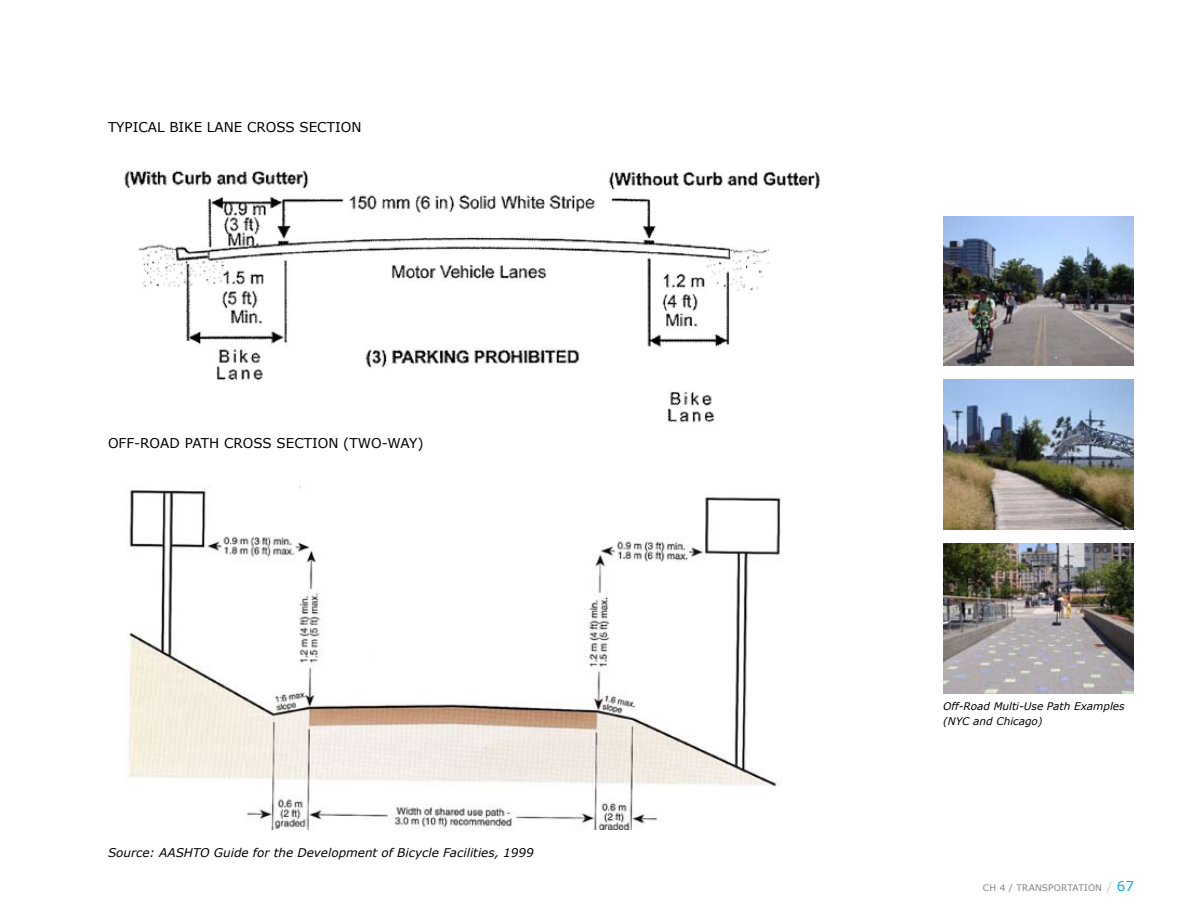
<style>
.page{position:relative;width:1188px;height:918px;background:#fff}
.page>*{position:absolute;margin:0;border:0;box-sizing:border-box;transform-origin:0 0}
.t1{font:13.5px "Verdana";color:#000}
.t2{font:13.5px "Verdana";color:#00aeef}
.t3{font:italic 12px "Verdana";color:#000}
.t4{font:italic 10.5px/15px "Verdana";color:#000}
.t5{font:9px "Verdana";color:#808285}
.s1{font-size:12px;color:#c6c8ca}
</style>
<div class="page">
<img style="left:127px;top:485px;width:654px;height:345px">
<img style="left:124px;top:170px;width:696px;height:253px">
<img style="left:943px;top:380px;width:191px;height:150px">
<img style="left:943px;top:216px;width:191px;height:150px">
<img style="left:943px;top:544px;width:191px;height:150px">
<p class="t1" style="left:108px;top:118px;width:255px">TYPICAL BIKE LANE CROSS SECTION</p>
<p class="t1" style="left:108px;top:435px;width:317px">OFF-ROAD PATH CROSS SECTION (TWO-WAY)</p>
<p class="t3" style="left:108px;top:845px;width:427px">Source: AASHTO Guide for the Development of Bicycle Facilities, 1999</p>
<p class="t4" style="left:943px;top:698px;width:183px">Off-Road Multi-Use Path Examples (NYC and Chicago)</p>
<p class="t5" style="left:983px;top:882px;width:41px">CH 4 / TRANSPORTATION</p>
<p class="t2" style="left:1107px;top:878px;width:29px"><span class="s1">/</span> 67</p>
</div>
